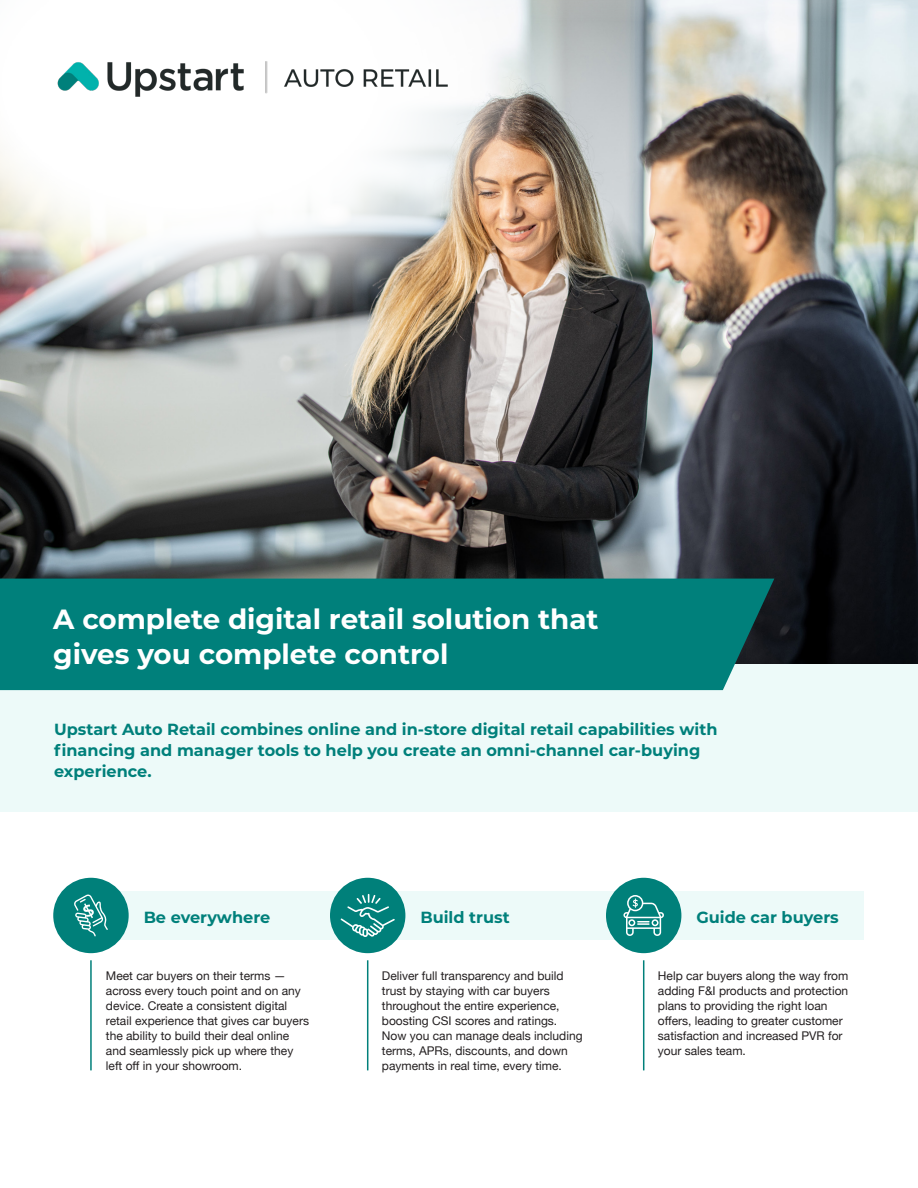
<style>
.page{position:relative;width:918px;height:1188px;background:#fff}
.page>*{position:absolute;margin:0;border:0;box-sizing:border-box;transform-origin:0 0}
.t1{font:700 27.75px/34.5px "Montserrat";color:#fff}
.t2{font:700 16.05px/21px "Montserrat";color:#00807b}
.t3{font:12px/15px "Helvetica Neue";color:#231f20}
</style>
<div class="page">
<img style="left:0;top:0;width:918px;height:664px">
<div style="left:75px;top:891px;width:789px;height:49px;background:#edfaf9"></div>
<div style="left:0;top:664px;width:918px;height:148px;background:#edfaf9"></div>
<div style="left:330px;top:878px;width:75px;height:75px;background:#00807a;border-radius:50%"></div>
<img style="left:0;top:0;width:533px;height:341px">
<img style="left:54px;top:54px;width:405px;height:49px">
<div style="left:0;top:579px;width:774px;height:111px;background:#00807b"></div>
<svg style="left:341px;top:894px;width:54px;height:43px"></svg>
<div style="left:53px;top:878px;width:76px;height:75px;background:#00807a;border-radius:50%"></div>
<svg style="left:74px;top:894px;width:34px;height:42px"></svg>
<div style="left:606px;top:878px;width:75px;height:75px;background:#00807a;border-radius:50%"></div>
<svg style="left:623px;top:895px;width:41px;height:41px"></svg>
<hr style="left:90px;top:960px;width:2px;height:110px;background:#00807a">
<hr style="left:367px;top:960px;width:1px;height:110px;background:#00807a">
<hr style="left:643px;top:960px;width:1px;height:110px;background:#00807a">
<p class="t1" style="left:53px;top:601px;width:547px">A complete digital retail solution that gives you complete control</p>
<p class="t2" style="left:54px;top:718px;width:665px">Upstart Auto Retail combines online and in-store digital retail capabilities with financing and manager tools to help you create an omni-channel car-buying experience.</p>
<p class="t2" style="left:144px;top:906px;width:128px">Be everywhere</p>
<p class="t2" style="left:420px;top:906px;width:91px">Build trust</p>
<p class="t2" style="left:696px;top:906px;width:144px">Guide car buyers</p>
<p class="t3" style="left:106px;top:969px;width:205px">Meet car buyers on their terms — across every touch point and on any device. Create a consistent digital retail experience that gives car buyers the ability to build their deal online and seamlessly pick up where they left off in your showroom.</p>
<p class="t3" style="left:382px;top:969px;width:202px">Deliver full transparency and build trust by staying with car buyers throughout the entire experience, boosting CSI scores and ratings.<br>Now you can manage deals including terms, APRs, discounts, and down payments in real time, every time.</p>
<p class="t3" style="left:658px;top:969px;width:192px">Help car buyers along the way from adding F&amp;I products and protection plans to providing the right loan offers, leading to greater customer satisfaction and increased PVR for your sales team.</p>
</div>
